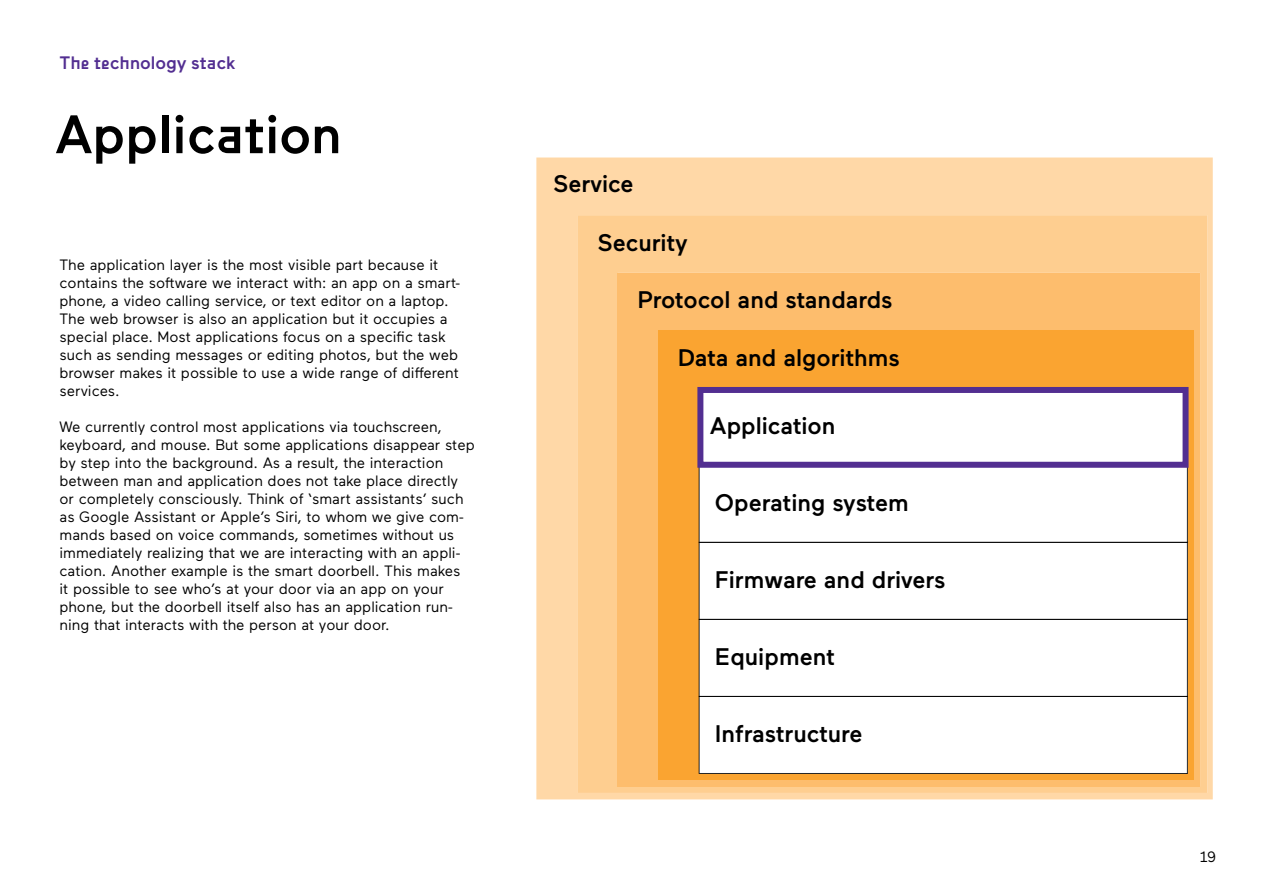
<style>
.page{position:relative;width:1263px;height:893px;background:#fff}
.page>*{position:absolute;margin:0;border:0;box-sizing:border-box;transform-origin:0 0}
.t1{font:500 54px "Waax";color:#000}
.t2{font:500 24px "Maax";color:#000}
.t3{font:500 18px "Waax";color:#522e91}
.t4{font:15px/18px "Maax";color:#000}
</style>
<div class="page">
<div style="left:536px;top:158px;width:677px;height:641px;background:#ffd8a7"></div>
<div style="left:578px;top:215px;width:629px;height:578px;background:#fece90"></div>
<div style="left:618px;top:273px;width:582px;height:513px;background:#fdbd6d"></div>
<div style="left:658px;top:331px;width:536px;height:449px;background:#faa431"></div>
<div style="left:699px;top:394px;width:489px;height:380px;background:#fff"></div>
<div style="left:697px;top:387px;width:491px;height:81px;border:6px solid #522e91"></div>
<p class="t3" style="left:60px;top:53px;width:178px">The technology stack</p>
<h1 class="t1" style="left:55px;top:105px;width:287px">Application</h1>
<p class="t4" style="left:60px;top:255px;width:402px">The application layer is the most visible part because it contains the software we interact with: an app on a smart&shy;phone, a video calling service, or text editor on a laptop.<br>The web browser is also an application but it occupies a special place. Most applications focus on a specific task such as sending messages or editing photos, but the web browser makes it possible to use a wide range of different services.</p>
<p class="t4" style="left:60px;top:417px;width:417px">We currently control most applications via touchscreen, keyboard, and mouse. But some applications disappear step by step into the background. As a result, the interaction between man and application does not take place directly or completely consciously. Think of ‘smart assistants’ such as Google Assistant or Apple’s Siri, to whom we give com&shy;mands based on voice commands, sometimes without us immediately realizing that we are interacting with an appli&shy;cation. Another example is the smart doorbell. This makes<br>it possible to see who’s at your door via an app on your phone, but the doorbell itself also has an application run&shy;ning that interacts with the person at your door.</p>
<h2 class="t2" style="left:553px;top:168px;width:82px">Service</h2>
<h2 class="t2" style="left:597px;top:227px;width:92px">Security</h2>
<h2 class="t2" style="left:637px;top:285px;width:256px">Protocol and standards</h2>
<h2 class="t2" style="left:678px;top:342px;width:224px">Data and algorithms</h2>
<h2 class="t2" style="left:710px;top:410px;width:127px">Application</h2>
<h2 class="t2" style="left:715px;top:487px;width:195px">Operating system</h2>
<h2 class="t2" style="left:715px;top:564px;width:232px">Firmware and drivers</h2>
<h2 class="t2" style="left:715px;top:641px;width:122px">Equipment</h2>
<h2 class="t2" style="left:715px;top:718px;width:149px">Infrastructure</h2>
<p class="t4" style="left:1200px;top:847px;width:18px">19</p>
</div>
